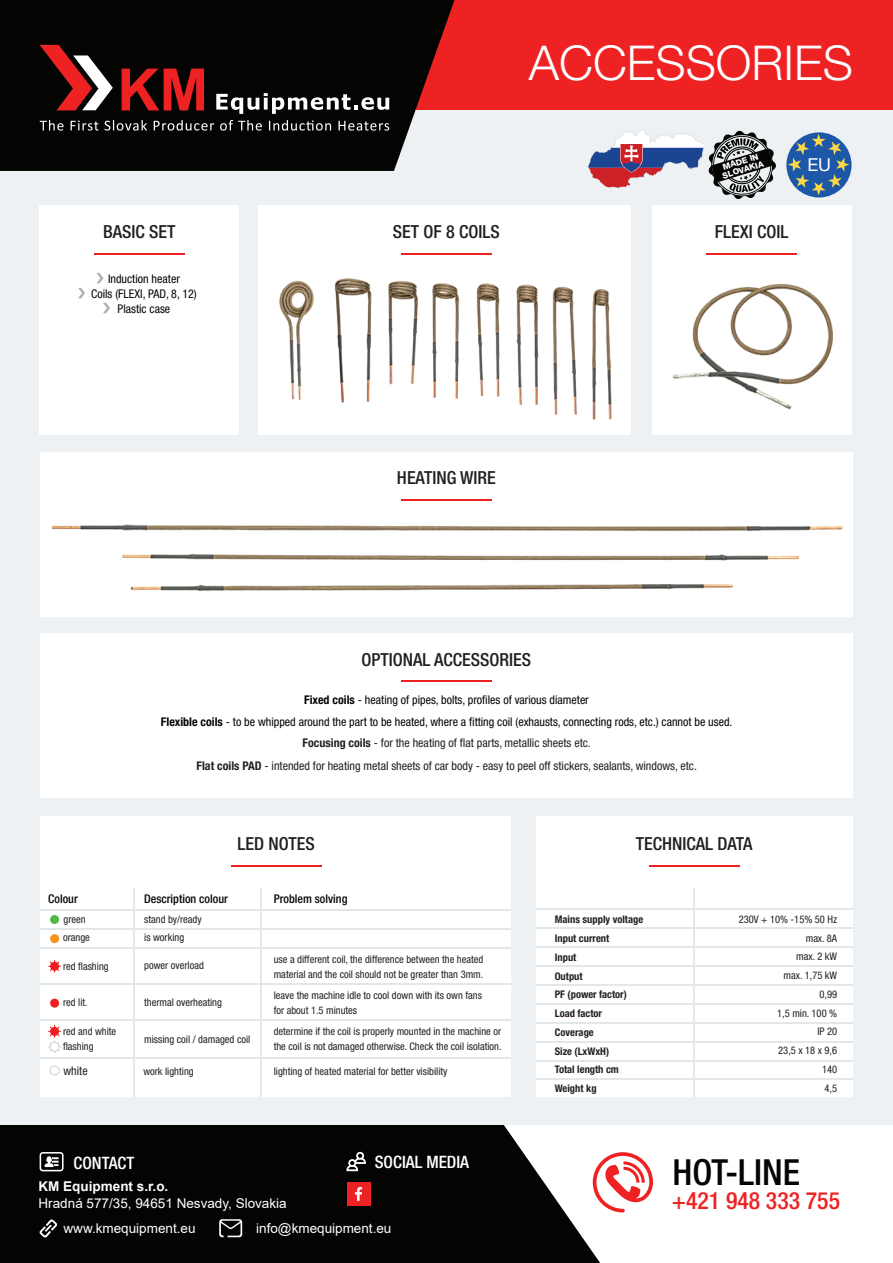
<style>
.page{position:relative;width:893px;height:1263px;background:#fff}
.page>*{position:absolute;margin:0;border:0;box-sizing:border-box;transform-origin:0 0}
.t1{font:300 48px "Helvetica Neue LT Pro";color:#fff}
.t2{font:500 condensed 36px "Helvetica Neue LT Pro";color:#050504}
.t3{font:500 condensed 23.7px "Helvetica Neue LT Pro";color:#ee2123}
.t4{font:500 condensed 18px "Helvetica Neue LT Pro";color:#231f20}
.t5{font:17.85px "Helvetica Neue LT Pro";color:#fff}
.t6{font:500 condensed 17.1px "Helvetica Neue LT Pro";color:#fff}
.t7{font:13.5px "Arial";color:#fff}
.t8{font:700 13.5px "Arial";color:#fff}
.t9{font:condensed 12px/15px "Helvetica Neue LT Pro";color:#040503;text-align:center}
.t10{font:condensed 12px/22.5px "Helvetica Neue LT Pro";color:#231f20;text-align:center}
.t11{font:500 condensed 12px "Helvetica Neue LT Pro";color:#040503}
.t12{font:condensed 10.5px/18.8px "Helvetica Neue LT Pro";color:#231f20}
.t13{font:700 condensed 10.5px/18.8px "Helvetica Neue LT Pro";color:#231f20}
.t14{font:800 8.25px/8.6px "Helvetica Neue LT Pro";color:#fff;text-align:center}
.s1{font-weight:700}
</style>
<div class="page">
<div style="left:0;top:110px;width:893px;height:1153px;background:#edf1f3"></div>
<div style="left:416px;top:0;width:477px;height:110px;background:#ee2123"></div>
<svg style="left:0;top:0;width:454px;height:171px;background:#17110f"></svg>
<svg style="left:40px;top:120px;width:24px;height:11px"></svg>
<svg style="left:71px;top:121px;width:27px;height:10px"></svg>
<svg style="left:104px;top:120px;width:43px;height:11px"></svg>
<svg style="left:154px;top:120px;width:60px;height:11px"></svg>
<svg style="left:220px;top:120px;width:42px;height:11px"></svg>
<svg style="left:269px;top:120px;width:62px;height:11px"></svg>
<svg style="left:338px;top:121px;width:51px;height:10px"></svg>
<svg style="left:122px;top:69px;width:82px;height:41px;background:#8e1515"></svg>
<svg style="left:40px;top:45px;width:73px;height:65px"></svg>
<svg style="left:216px;top:93px;width:173px;height:21px"></svg>
<div style="left:258px;top:206px;width:373px;height:229px;background:#fff"></div>
<img style="left:279px;top:278px;width:333px;height:141px">
<div style="left:40px;top:206px;width:199px;height:229px;background:#fff"></div>
<hr style="left:94px;top:254px;width:90px;height:1px;background:#ee2123">
<div style="left:652px;top:206px;width:199px;height:229px;background:#fff"></div>
<hr style="left:707px;top:254px;width:90px;height:1px;background:#ee2123">
<img style="left:672px;top:284px;width:161px;height:126px">
<hr style="left:401px;top:253px;width:90px;height:1px;background:#ee2123">
<div style="left:40px;top:452px;width:813px;height:164px;background:#fff"></div>
<hr style="left:401px;top:499px;width:90px;height:2px;background:#ee2123">
<img style="left:51px;top:524px;width:792px;height:67px">
<div style="left:40px;top:634px;width:813px;height:164px;background:#fff"></div>
<hr style="left:401px;top:681px;width:90px;height:1px;background:#ee2123">
<div style="left:495px;top:1125px;width:398px;height:138px;background:#fff"></div>
<svg style="left:0;top:1125px;width:600px;height:138px;background:#171816"></svg>
<svg style="left:40px;top:1152px;width:24px;height:19px"></svg>
<div style="left:346px;top:1182px;width:24px;height:24px;background:#ee2123"></div>
<svg style="left:355px;top:1187px;width:7px;height:14px"></svg>
<svg style="left:346px;top:1152px;width:20px;height:19px"></svg>
<div style="left:40px;top:816px;width:471px;height:281px;background:#fff"></div>
<svg style="left:593px;top:1152px;width:60px;height:60px"></svg>
<svg style="left:39px;top:1219px;width:18px;height:19px"></svg>
<svg style="left:219px;top:1219px;width:23px;height:18px"></svg>
<div style="left:536px;top:816px;width:317px;height:281px;background:#fff"></div>
<hr style="left:231px;top:865px;width:90px;height:2px;background:#ee2123">
<hr style="left:40px;top:909px;width:471px;height:2px;background:#e2e7e7">
<hr style="left:134px;top:888px;width:1px;height:209px;background:#e2e7e7">
<hr style="left:261px;top:888px;width:1px;height:209px;background:#e2e7e7">
<hr style="left:40px;top:928px;width:471px;height:2px;background:#e2e7e7">
<hr style="left:40px;top:947px;width:471px;height:2px;background:#e2e7e7">
<hr style="left:40px;top:983px;width:471px;height:2px;background:#e2e7e7">
<hr style="left:40px;top:1019px;width:471px;height:2px;background:#e2e7e7">
<hr style="left:40px;top:1057px;width:471px;height:1px;background:#e2e7e7">
<div style="left:50px;top:915px;width:9px;height:9px;background:#51b948;border-radius:50%"></div>
<div style="left:50px;top:934px;width:9px;height:9px;background:#f7931d;border-radius:50%"></div>
<div style="left:50px;top:999px;width:9px;height:9px;background:#ee1d23;border-radius:50%"></div>
<div style="left:50px;top:1065px;width:9px;height:10px;border:1px solid #d1d2d4;border-radius:50%"></div>
<svg style="left:48px;top:960px;width:13px;height:12px"></svg>
<svg style="left:48px;top:1025px;width:13px;height:28px"></svg>
<div style="left:50px;top:1042px;width:9px;height:9px;background:#fff;border-radius:50%"></div>
<div style="left:50px;top:1042px;width:9px;height:9px;border:1px solid #d1d2d4;border-radius:50%"></div>
<hr style="left:649px;top:865px;width:90px;height:2px;background:#ee2123">
<hr style="left:536px;top:908px;width:317px;height:2px;background:#e2e7e7">
<hr style="left:694px;top:888px;width:1px;height:209px;background:#e2e7e7">
<hr style="left:536px;top:927px;width:317px;height:2px;background:#e2e7e7">
<hr style="left:536px;top:946px;width:317px;height:2px;background:#e2e7e7">
<hr style="left:535px;top:965px;width:318px;height:2px;background:#e2e7e7">
<hr style="left:535px;top:984px;width:318px;height:1px;background:#e2e7e7">
<hr style="left:535px;top:1003px;width:318px;height:1px;background:#e2e7e7">
<hr style="left:535px;top:1022px;width:318px;height:1px;background:#e2e7e7">
<hr style="left:535px;top:1041px;width:318px;height:1px;background:#e2e7e7">
<hr style="left:536px;top:1060px;width:317px;height:1px;background:#e2e7e7">
<hr style="left:536px;top:1079px;width:317px;height:1px;background:#e2e7e7">
<svg style="left:96px;top:273px;width:8px;height:10px"></svg>
<svg style="left:78px;top:288px;width:7px;height:10px"></svg>
<svg style="left:103px;top:303px;width:7px;height:10px"></svg>
<svg style="left:588px;top:129px;width:188px;height:70px"></svg>
<svg style="left:786px;top:132px;width:65px;height:65px"></svg>
<svg style="left:788px;top:134px;width:61px;height:61px;background:#567da4"></svg>
<h1 class="t1" style="left:529px;top:34px;width:326px">ACCESSORIES</h1>
<h3 class="t4" style="left:103px;top:221px;width:74px">BASIC SET</h3>
<p class="t9" style="left:91px;top:271px;width:107px">Induction heater<br>Coils (FLEXI, PAD, 8, 12)<br>Plastic case</p>
<p class="t14" style="left:719px;top:163px;width:44px;rotate:-17deg">MADE IN<br>SLOVAKIA</p>
<h3 class="t5" style="left:807px;top:154px;width:25px">EU</h3>
<h3 class="t4" style="left:393px;top:220px;width:108px">SET OF 8 COILS</h3>
<h3 class="t4" style="left:715px;top:221px;width:75px">FLEXI COIL</h3>
<h3 class="t4" style="left:397px;top:467px;width:100px">HEATING WIRE</h3>
<h3 class="t4" style="left:361px;top:648px;width:171px">OPTIONAL ACCESSORIES</h3>
<p class="t9" style="left:161px;top:688px;width:573px;line-height:22.2px"><span class="s1">Fixed coils</span> - heating of pipes, bolts, profiles of various diameter<br><span class="s1">Flexible coils</span> - to be whipped around the part to be heated, where a fitting coil (exhausts, connecting rods, etc.) cannot be used.</p>
<p class="t10" style="left:197px;top:731px;width:502px"><span class="s1">Focusing coils</span> - for the heating of flat parts, metallic sheets etc.<br><span class="s1">Flat coils PAD</span> - intended for heating metal sheets of car body - easy to peel off stickers, sealants, windows, etc.</p>
<h3 class="t4" style="left:238px;top:833px;width:79px">LED NOTES</h3>
<p class="t11" style="left:48px;top:892px;width:31px">Colour</p>
<p class="t11" style="left:144px;top:892px;width:85px">Description colour</p>
<p class="t11" style="left:274px;top:892px;width:75px">Problem solving</p>
<p class="t12" style="left:64px;top:910px;width:24px">green</p>
<p class="t12" style="left:144px;top:910px;width:59px">stand by/ready</p>
<p class="t12" style="left:63px;top:928px;width:28px">orange</p>
<p class="t12" style="left:144px;top:928px;width:42px">is working</p>
<p class="t12" style="left:63px;top:957px;width:47px">red flashing</p>
<p class="t12" style="left:144px;top:956px;width:61px">power overload</p>
<p class="t12" style="left:63px;top:993px;width:26px">red lit.</p>
<p class="t12" style="left:144px;top:993px;width:79px">thermal overheating</p>
<p class="t12" style="left:274px;top:951px;width:211px;line-height:15px">use a different coil, the difference between the heated material and the coil should not be greater than 3mm.</p>
<p class="t12" style="left:274px;top:988px;width:210px;line-height:15px">leave the machine idle to cool down with its own fans for about 1.5 minutes</p>
<p class="t12" style="left:63px;top:1024px;width:55px;line-height:15px">red and white flashing</p>
<p class="t12" style="left:144px;top:1030px;width:108px">missing coil / damaged coil</p>
<p class="t12" style="left:274px;top:1023px;width:229px;line-height:15px">determine if the coil is properly mounted in the machine or the coil is not damaged otherwise. Check the coil isolation.</p>
<p class="t10" style="left:64px;top:1059px;width:26px">white</p>
<p class="t12" style="left:143px;top:1062px;width:52px">work lighting</p>
<p class="t12" style="left:274px;top:1062px;width:175px">lighting of heated material for better visibility</p>
<h3 class="t6" style="left:74px;top:1152px;width:62px">CONTACT</h3>
<h3 class="t6" style="left:375px;top:1152px;width:96px">SOCIAL MEDIA</h3>
<p class="t8" style="left:39px;top:1177px;width:131px">KM Equipment s.r.o.</p>
<p class="t7" style="left:39px;top:1193px;width:250px">Hradná 577/35, 94651 Nesvady, Slovakia</p>
<p class="t7" style="left:64px;top:1219px;width:134px">www.kmequipment.eu</p>
<p class="t7" style="left:256px;top:1219px;width:137px">info@kmequipment.eu</p>
<h3 class="t4" style="left:636px;top:833px;width:118px">TECHNICAL DATA</h3>
<p class="t13" style="left:555px;top:910px;width:90px">Mains supply voltage<br>Input current<br>Input<br>Output<br>PF (power factor)<br>Load factor<br>Coverage<br>Size (LxWxH)<br>Total length cm<br>Weight kg</p>
<p class="t12" style="left:739px;top:910px;width:100px;text-align:right">230V + 10% -15% 50 Hz max. 8A<br>max. 2 kW<br>max. 1,75 kW<br>0,99<br>1,5 min. 100 %<br>IP 20<br>23,5 x 18 x 9,6<br>140<br>4,5</p>
<h2 class="t2" style="left:672px;top:1150px;width:129px">HOT-LINE</h2>
<h3 class="t3" style="left:672px;top:1186px;width:170px">+421 948 333 755</h3>
</div>
